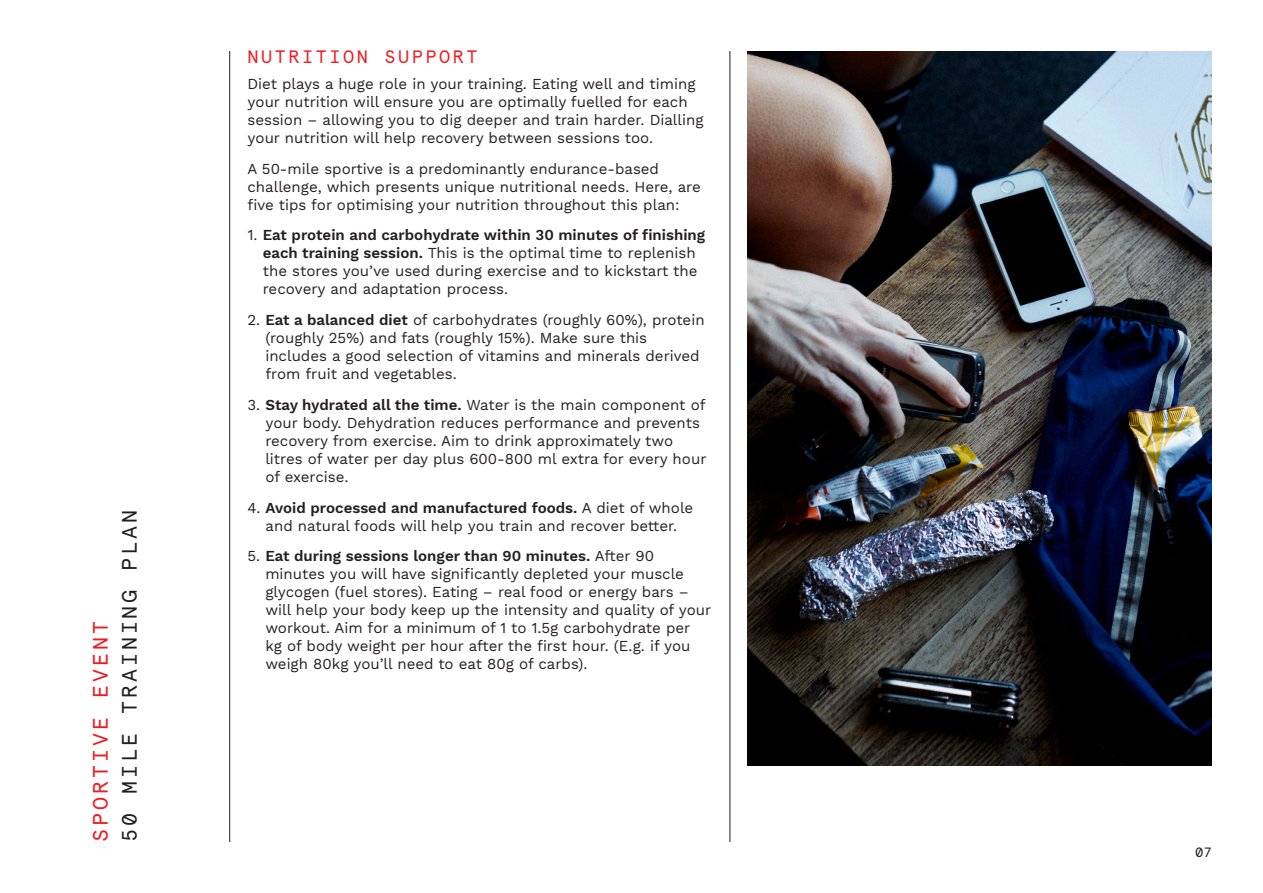
<style>
.page{position:relative;width:1263px;height:893px;background:#fff}
.page>*{position:absolute;margin:0;border:0;box-sizing:border-box;transform-origin:0 0}
.t1{font:21px "Apercu Pro Mono";letter-spacing:.14em;color:#231f20}
.t2{font:21px "Apercu Pro Mono";letter-spacing:.14em;color:#ee1d23}
.H3__e_g_1_1A{font:18px "Apercu Pro Mono";letter-spacing:.14em;color:#ee1d23}
.Main_text{font:15px/18px "Work Sans";color:#231f20}
.t3{font:13.5px "Apercu Pro Mono";color:#231f20}
.s1{font-weight:600}
</style>
<div class="page">
<hr style="left:229px;top:51px;width:1px;height:791px;background:#231f20">
<hr style="left:730px;top:51px;width:1px;height:791px;background:#231f20">
<img style="left:748px;top:51px;width:464px;height:714px">
<h1 class="t2" style="left:85px;top:842px;width:222px;rotate:-90deg">SPORTIVE EVENT</h1>
<h1 class="t1" style="left:114px;top:842px;width:334px;rotate:-90deg">50 MILE TRAINING PLAN</h1>
<p class="H3__e_g_1_1A" style="left:247px;top:44px;width:232px">NUTRITION SUPPORT</p>
<p class="Main_text" style="left:247px;top:75px;width:458px">Diet plays a huge role in your training. Eating well and timing your nutrition will ensure you are optimally fuelled for each session – allowing you to dig deeper and train harder. Dialling your nutrition will help recovery between sessions too.</p>
<p class="Main_text" style="left:247px;top:160px;width:455px">A 50-mile sportive is a predominantly endurance-based challenge, which presents unique nutritional needs. Here, are five tips for optimising your nutrition throughout this plan:</p>
<p class="Main_text" style="left:263px;top:227px;width:444px;text-indent:-15px">1. <span class="s1">Eat protein and carbohydrate within 30 minutes of finishing each training session.</span> This is the optimal time to replenish the stores you’ve used during exercise and to kickstart the recovery and adaptation process.</p>
<p class="Main_text" style="left:265px;top:312px;width:441px;text-indent:-18px">2. <span class="s1">Eat a balanced diet</span> of carbohydrates (roughly 60%), protein (roughly 25%) and fats (roughly 15%). Make sure this includes a good selection of vitamins and minerals derived from fruit and vegetables.</p>
<p class="Main_text" style="left:265px;top:396px;width:443px;text-indent:-18px">3. <span class="s1">Stay hydrated all the time.</span> Water is the main component of your body. Dehydration reduces performance and prevents recovery from exercise. Aim to drink approximately two litres of water per day plus 600-800 ml extra for every hour of exercise.</p>
<p class="Main_text" style="left:247px;top:499px;width:447px;text-align:center">4. <span class="s1">Avoid processed and manufactured foods.</span> A diet of whole and natural foods will help you train and recover better.</p>
<p class="Main_text" style="left:265px;top:548px;width:447px;text-indent:-18px">5. <span class="s1">Eat during sessions longer than 90 minutes.</span> After 90 minutes you will have significantly depleted your muscle glycogen (fuel stores). Eating – real food or energy bars – will help your body keep up the intensity and quality of your workout. Aim for a minimum of 1 to 1.5g carbohydrate per<br>kg of body weight per hour after the first hour. (E.g. if you weigh 80kg you’ll need to eat 80g of carbs).</p>
<p class="t3" style="left:1195px;top:842px;width:18px">07</p>
</div>
